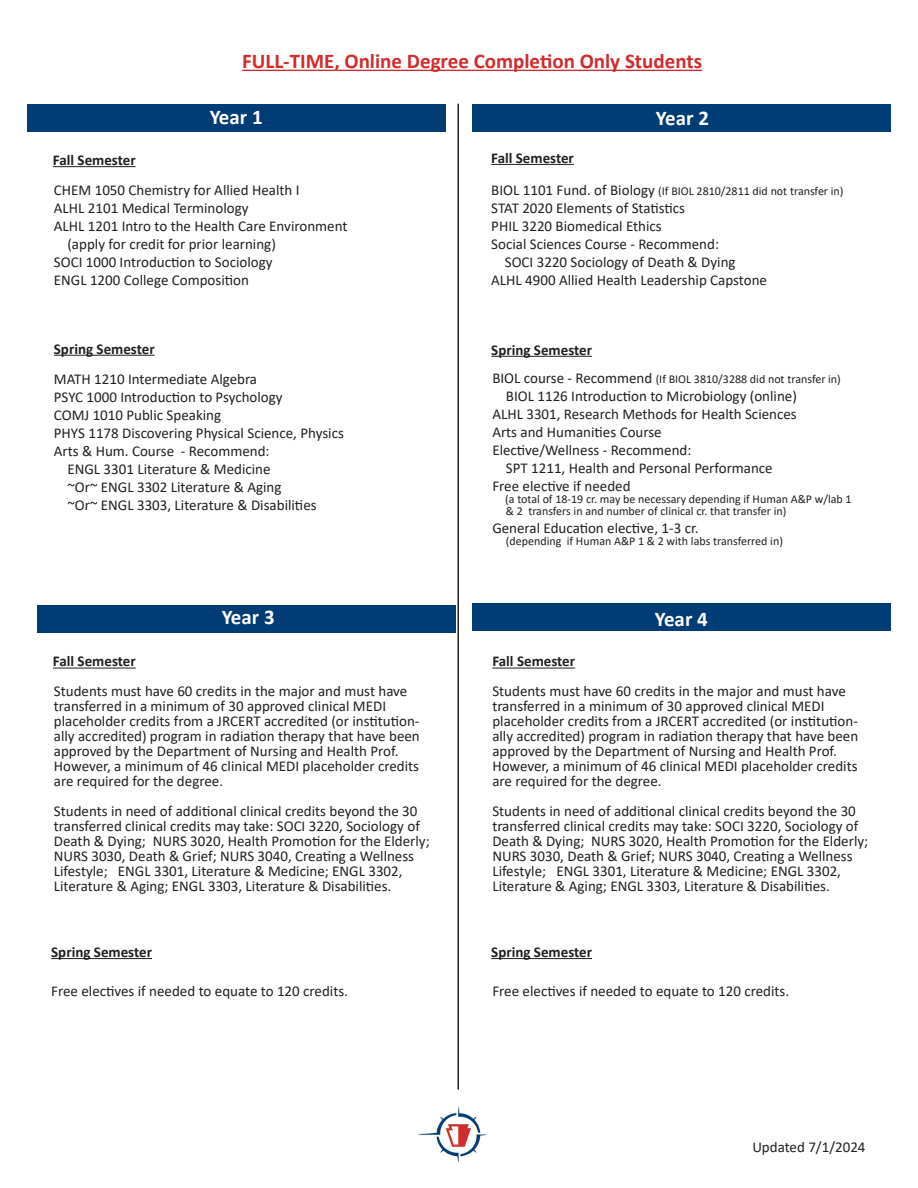
<style>
.page{position:relative;width:918px;height:1188px;background:#fff}
.page>*{position:absolute;margin:0;border:0;box-sizing:border-box;transform-origin:0 0}
.t1{font:700 21px "Calibri";color:#d02c2d}
.t2{font:700 21px "Calibri";color:#fff}
.t3{font:15px/15px "Calibri";color:#231f20}
.t4{font:700 15px "Calibri";color:#231f20}
.t5{font:12px/12px "Calibri";color:#231f20}
.s1{font-size:15px}
</style>
<div class="page">
<div style="left:27px;top:104px;width:419px;height:28px;background:#003d76"></div>
<div style="left:37px;top:605px;width:419px;height:28px;background:#003d76"></div>
<div style="left:472px;top:104px;width:419px;height:28px;background:#003d76"></div>
<div style="left:472px;top:603px;width:419px;height:28px;background:#003d76"></div>
<hr style="left:458px;top:104px;width:1px;height:986px;background:#231f20">
<hr style="left:242px;top:70px;width:460px;height:1px;background:#d02c2d">
<hr style="left:53px;top:166px;width:83px;height:1px;background:#231f20">
<hr style="left:53px;top:668px;width:83px;height:1px;background:#231f20">
<hr style="left:491px;top:164px;width:83px;height:1px;background:#231f20">
<hr style="left:492px;top:668px;width:83px;height:1px;background:#231f20">
<hr style="left:54px;top:355px;width:101px;height:1px;background:#231f20">
<hr style="left:51px;top:958px;width:101px;height:1px;background:#231f20">
<hr style="left:491px;top:356px;width:101px;height:1px;background:#231f20">
<hr style="left:491px;top:958px;width:101px;height:1px;background:#231f20">
<img style="left:418px;top:1107px;width:69px;height:56px">
<p class="t4" style="left:53px;top:149px;width:84px">Fall Semester</p>
<p class="t1" style="left:242px;top:46px;width:461px">FULL-TIME, Online Degree Completion Only Students</p>
<p class="t2" style="left:656px;top:103px;width:55px">Year 2</p>
<p class="t2" style="left:210px;top:102px;width:55px">Year 1</p>
<p class="t4" style="left:491px;top:147px;width:84px">Fall Semester</p>
<p class="t3" style="left:54px;top:182px;width:247px">CHEM 1050 Chemistry for Allied Health I</p>
<p class="t3" style="left:54px;top:200px;width:196px">ALHL 2101 Medical Terminology</p>
<p class="t3" style="left:67px;top:217px;width:282px;line-height:18px;text-indent:-14px">ALHL 1201 Intro to the Health Care Environment (apply for credit for prior learning)</p>
<p class="t3" style="left:54px;top:254px;width:220px">SOCI 1000 Introduction to Sociology</p>
<p class="t3" style="left:54px;top:272px;width:197px">ENGL 1200 College Composition</p>
<p class="t5" style="left:491px;top:185px;width:354px"><span class="s1">BIOL 1101 Fund. of Biology</span> (If BIOL 2810/2811 did not transfer in)</p>
<p class="t3" style="left:491px;top:200px;width:195px">STAT 2020 Elements of Statistics</p>
<p class="t3" style="left:491px;top:218px;width:172px">PHIL 3220 Biomedical Ethics</p>
<p class="t3" style="left:505px;top:235px;width:232px;line-height:18px;text-indent:-14px">Social Sciences Course - Recommend:<br>SOCI 3220 Sociology of Death &amp; Dying</p>
<p class="t3" style="left:491px;top:272px;width:277px">ALHL 4900 Allied Health Leadership Capstone</p>
<p class="t4" style="left:54px;top:338px;width:102px">Spring Semester</p>
<p class="t4" style="left:491px;top:339px;width:102px">Spring Semester</p>
<p class="t3" style="left:54px;top:371px;width:205px">MATH 1210 Intermediate Algebra</p>
<p class="t3" style="left:54px;top:389px;width:230px">PSYC 1000 Introduction to Psychology</p>
<p class="t3" style="left:54px;top:407px;width:169px">COMJ 1010 Public Speaking</p>
<p class="t3" style="left:54px;top:425px;width:292px">PHYS 1178 Discovering Physical Science, Physics</p>
<p class="t3" style="left:67px;top:442px;width:251px;line-height:18px;text-indent:-14px">Arts &amp; Hum. Course - Recommend:<br>ENGL 3301 Literature &amp; Medicine<br>~Or~ ENGL 3302 Literature &amp; Aging<br>~Or~ ENGL 3303, Literature &amp; Disabilities</p>
<p class="t5" style="left:492px;top:372px;width:350px"><span class="s1">BIOL course - Recommend</span> (If BIOL 3810/3288 did not transfer in)</p>
<p class="t3" style="left:492px;top:386px;width:306px;line-height:18px;text-align:right">BIOL 1126 Introduction to Microbiology (online)<br>ALHL 3301, Research Methods for Health Sciences</p>
<p class="t3" style="left:492px;top:424px;width:171px">Arts and Humanities Course</p>
<p class="t3" style="left:506px;top:440px;width:268px;line-height:18px;text-indent:-14px">Elective/Wellness - Recommend:<br>SPT 1211, Health and Personal Performance</p>
<p class="t3" style="left:492px;top:478px;width:140px">Free elective if needed</p>
<p class="t5" style="left:505px;top:492px;width:348px">(a total of 18-19 cr. may be necessary depending if Human A&amp;P w/lab 1 &amp; 2 transfers in and number of clinical cr. that transfer in)</p>
<p class="t3" style="left:492px;top:520px;width:208px">General Education elective, 1-3 cr.</p>
<p class="t5" style="left:506px;top:534px;width:279px">(depending if Human A&amp;P 1 &amp; 2 with labs transferred in)</p>
<p class="t2" style="left:222px;top:602px;width:55px">Year 3</p>
<p class="t2" style="left:655px;top:604px;width:55px">Year 4</p>
<p class="t4" style="left:53px;top:651px;width:84px">Fall Semester</p>
<p class="t4" style="left:492px;top:651px;width:84px">Fall Semester</p>
<p class="t3" style="left:54px;top:683px;width:367px">Students must have 60 credits in the major and must have transferred in a minimum of 30 approved clinical MEDI placeholder credits from a JRCERT accredited (or institution&shy;ally accredited) program in radiation therapy that have been approved by the Department of Nursing and Health Prof.<br>However, a minimum of 46 clinical MEDI placeholder credits are required for the degree.</p>
<p class="t3" style="left:54px;top:803px;width:377px">Students in need of additional clinical credits beyond the 30 transferred clinical credits may take: SOCI 3220, Sociology of Death &amp; Dying; NURS 3020, Health Promotion for the Elderly; NURS 3030, Death &amp; Grief; NURS 3040, Creating a Wellness Lifestyle; ENGL 3301, Literature &amp; Medicine; ENGL 3302, Literature &amp; Aging; ENGL 3303, Literature &amp; Disabilities.</p>
<p class="t3" style="left:492px;top:683px;width:367px">Students must have 60 credits in the major and must have transferred in a minimum of 30 approved clinical MEDI placeholder credits from a JRCERT accredited (or institution&shy;ally accredited) program in radiation therapy that have been approved by the Department of Nursing and Health Prof.<br>However, a minimum of 46 clinical MEDI placeholder credits are required for the degree.</p>
<p class="t3" style="left:492px;top:803px;width:377px">Students in need of additional clinical credits beyond the 30 transferred clinical credits may take: SOCI 3220, Sociology of Death &amp; Dying; NURS 3020, Health Promotion for the Elderly; NURS 3030, Death &amp; Grief; NURS 3040, Creating a Wellness Lifestyle; ENGL 3301, Literature &amp; Medicine; ENGL 3302, Literature &amp; Aging; ENGL 3303, Literature &amp; Disabilities.</p>
<p class="t4" style="left:51px;top:941px;width:102px">Spring Semester</p>
<p class="t4" style="left:491px;top:941px;width:102px">Spring Semester</p>
<p class="t3" style="left:51px;top:983px;width:298px">Free electives if needed to equate to 120 credits.</p>
<p class="t3" style="left:492px;top:983px;width:298px">Free electives if needed to equate to 120 credits.</p>
<p class="t3" style="left:752px;top:1139px;width:115px">Updated 7/1/2024</p>
</div>
